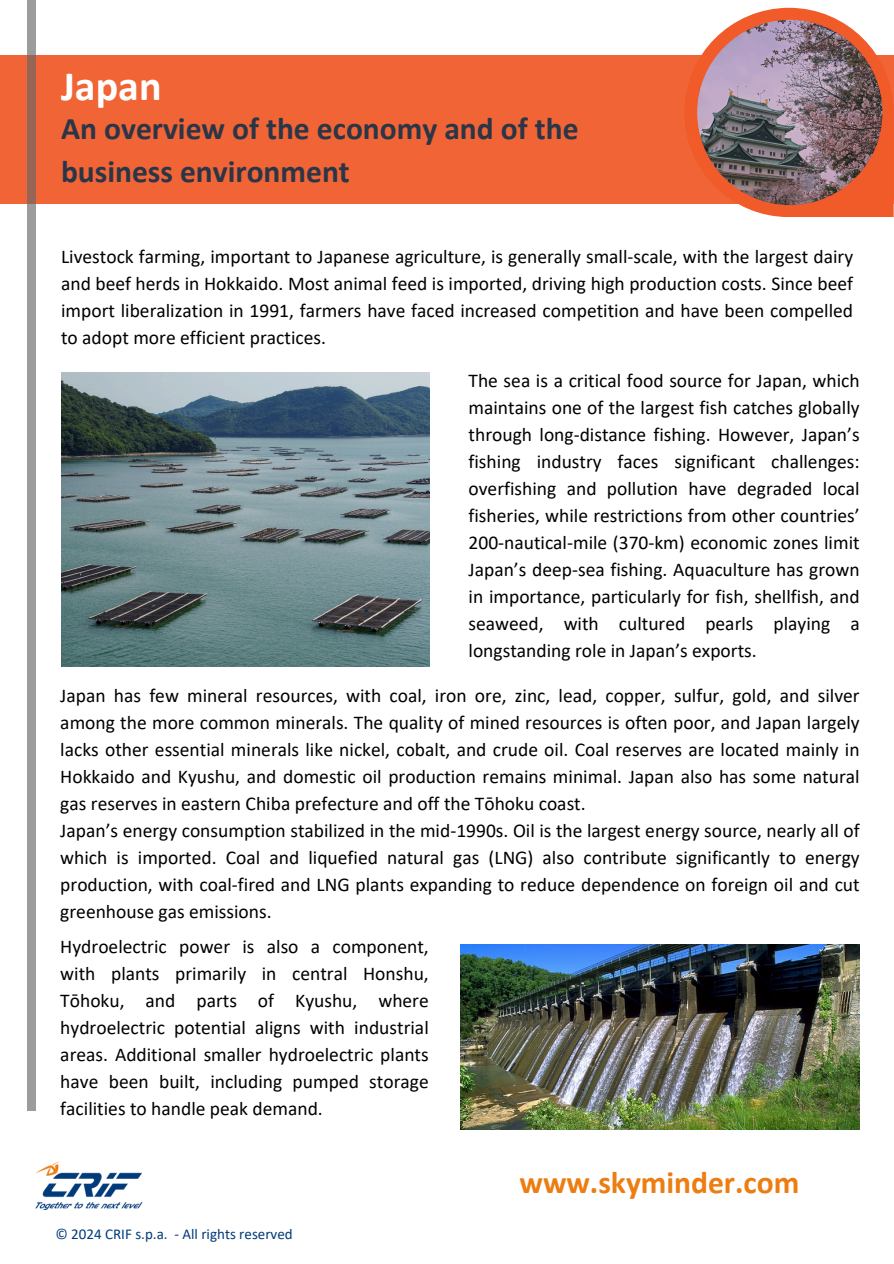
<style>
.page{position:relative;width:894px;height:1264px;background:#fff}
.page>*{position:absolute;margin:0;border:0;box-sizing:border-box;transform-origin:0 0}
.t1{font:700 42px "Calibri";color:#fff}
.t2{font:700 31.5px/43.8px "Calibri";color:#2a3647}
.t3{font:700 31.5px "Calibri";color:#ec7d11}
.t4{font:19.5px/27px "Calibri";color:#000;text-align:justify}
.t5{font:15px "Calibri";color:#003b79}
</style>
<div class="page">
<div style="left:0;top:56px;width:893px;height:147px;background:#f16436"></div>
<svg style="left:27px;top:0;width:9px;height:1110px;background:#9b9492"></svg>
<svg style="left:684px;top:8px;width:209px;height:209px"></svg>
<img style="left:697px;top:20px;width:185px;height:185px;border-radius:50%">
<img style="left:35px;top:1161px;width:108px;height:49px">
<img style="left:61px;top:372px;width:368px;height:294px">
<img style="left:460px;top:944px;width:399px;height:185px">
<p class="t1" style="left:61px;top:69px;width:102px">Japan</p>
<p class="t2" style="left:61px;top:109px;width:519px">An overview of the economy and of the business environment</p>
<h3 class="t4" style="left:61px;top:244px;width:793px">Livestock farming, important to Japanese agriculture, is generally small-scale, with the largest dairy and beef herds in Hokkaido. Most animal feed is imported, driving high production costs. Since beef import liberalization in 1991, farmers have faced increased competition and have been compelled to adopt more efficient practices.</h3>
<p class="t4" style="left:468px;top:369px;width:392px">The sea is a critical food source for Japan, which maintains one of the largest fish catches globally through long-distance fishing. However, Japan’s fishing industry faces significant challenges: overfishing and pollution have degraded local fisheries, while restrictions from other countries’ 200-nautical-mile (370-km) economic zones limit Japan’s deep-sea fishing. Aquaculture has grown in importance, particularly for fish, shellfish, and seaweed, with cultured pearls playing a longstanding role in Japan’s exports.</p>
<p class="t4" style="left:60px;top:684px;width:800px;text-align:left">Japan has few mineral resources, with coal, iron ore, zinc, lead, copper, sulfur, gold, and silver among the more common minerals. The quality of mined resources is often poor, and Japan largely lacks other essential minerals like nickel, cobalt, and crude oil. Coal reserves are located mainly in Hokkaido and Kyushu, and domestic oil production remains minimal. Japan also has some natural gas reserves in eastern Chiba prefecture and off the Tōhoku coast.<br>Japan’s energy consumption stabilized in the mid-1990s. Oil is the largest energy source, nearly all of which is imported. Coal and liquefied natural gas (LNG) also contribute significantly to energy production, with coal-fired and LNG plants expanding to reduce dependence on foreign oil and cut greenhouse gas emissions.</p>
<h2 class="t4" style="left:60px;top:934px;width:370px">Hydroelectric power is also a component, with plants primarily in central Honshu, Tōhoku, and parts of Kyushu, where hydroelectric potential aligns with industrial areas. Additional smaller hydroelectric plants have been built, including pumped storage facilities to handle peak demand.</h2>
<h3 class="t5" style="left:55px;top:1227px;width:239px">© 2024 CRIF s.p.a. - All rights reserved</h3>
<h3 class="t3" style="left:519px;top:1169px;width:281px">www.skyminder.com</h3>
</div>
